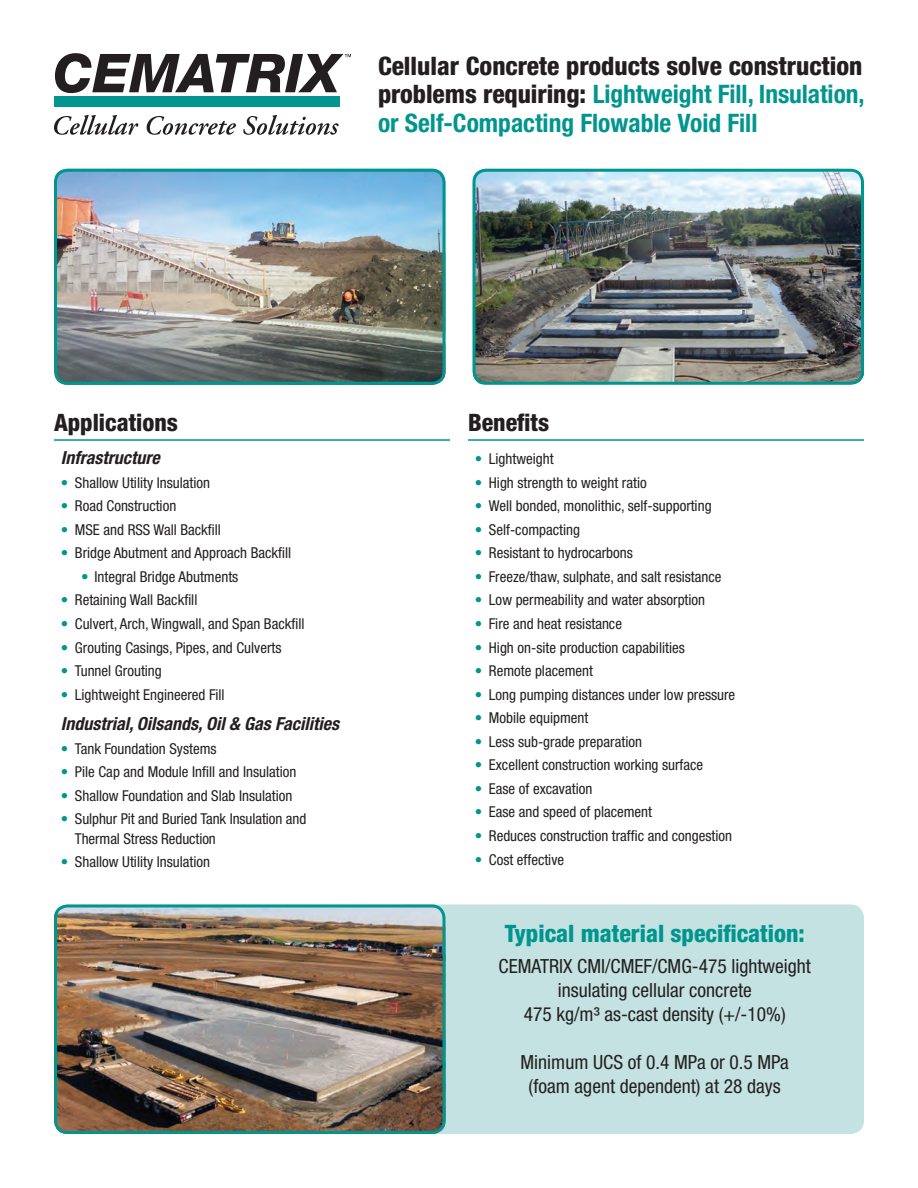
<style>
.page{position:relative;width:918px;height:1188px;background:#fff}
.page>*{position:absolute;margin:0;border:0;box-sizing:border-box;transform-origin:0 0}
.t1{font:700 condensed 25.5px/28.5px "Helvetica Neue";color:#00958e;text-align:justify}
.t2{font:800 condensed 24px "Helvetica Neue";color:#00958e}
.t3{font:800 condensed 24px "Helvetica Neue";color:#231f20}
.t4{font:condensed 19.5px/24px "Helvetica Neue";color:#231f20;text-align:center}
.t5{font:italic 700 condensed 18px "Helvetica Neue";color:#231f20}
.t6{font:condensed 15px/19.5px "Helvetica Neue";color:#231f20}
.s1{font-weight:800;color:#231f20}
.s2{color:#00958e}
</style>
<div class="page">
<div style="left:392px;top:904px;width:472px;height:230px;background:#c4e2e1;border-radius:14px"></div>
<div style="left:54px;top:97px;width:285px;height:10px;background:#00958e"></div>
<svg style="left:54px;top:115px;width:84px;height:20px"></svg>
<svg style="left:147px;top:116px;width:89px;height:19px"></svg>
<svg style="left:243px;top:115px;width:96px;height:20px"></svg>
<svg style="left:55px;top:53px;width:296px;height:40px"></svg>
<hr style="left:54px;top:439px;width:396px;height:2px;background:#00958e">
<hr style="left:468px;top:439px;width:396px;height:2px;background:#00958e">
<img style="left:54px;top:904px;width:392px;height:230px">
<div style="left:54px;top:904px;width:392px;height:230px;border:3px solid #00958e;border-radius:12px"></div>
<img style="left:56px;top:169px;width:386px;height:212px">
<div style="left:54px;top:169px;width:392px;height:216px;border:3px solid #00958e;border-radius:12px"></div>
<img style="left:474px;top:169px;width:390px;height:214px">
<div style="left:473px;top:169px;width:391px;height:216px;border:3px solid #00958e;border-radius:12px"></div>
<h1 class="t1" style="left:378px;top:51px;width:488px"><span class="s1">Cellular Concrete products solve construction problems requiring:</span> Lightweight Fill, Insulation, or Self-Compacting Flowable Void Fill</h1>
<h2 class="t3" style="left:54px;top:408px;width:126px">Applications</h2>
<p class="t5" style="left:61px;top:447px;width:100px">Infrastructure</p>
<p class="t6" style="left:61px;top:473px;width:151px"><span class="s2">•</span> Shallow Utility Insulation</p>
<p class="t6" style="left:61px;top:496px;width:117px"><span class="s2">•</span> Road Construction</p>
<p class="t6" style="left:61px;top:520px;width:162px"><span class="s2">•</span> MSE and RSS Wall Backfill</p>
<p class="t6" style="left:61px;top:543px;width:232px"><span class="s2">•</span> Bridge Abutment and Approach Backfill</p>
<p class="t6" style="left:81px;top:567px;width:159px"><span class="s2">•</span> Integral Bridge Abutments</p>
<p class="t6" style="left:61px;top:590px;width:138px"><span class="s2">•</span> Retaining Wall Backfill</p>
<p class="t6" style="left:61px;top:614px;width:245px"><span class="s2">•</span> Culvert, Arch, Wingwall, and Span Backfill</p>
<p class="t6" style="left:61px;top:637px;width:222px"><span class="s2">•</span> Grouting Casings, Pipes, and Culverts</p>
<p class="t6" style="left:61px;top:661px;width:103px"><span class="s2">•</span> Tunnel Grouting</p>
<p class="t6" style="left:61px;top:685px;width:165px"><span class="s2">•</span> Lightweight Engineered Fill</p>
<p class="t5" style="left:61px;top:713px;width:280px">Industrial, Oilsands, Oil &amp; Gas Facilities</p>
<p class="t6" style="left:61px;top:738px;width:157px"><span class="s2">•</span> Tank Foundation Systems</p>
<p class="t6" style="left:61px;top:762px;width:237px"><span class="s2">•</span> Pile Cap and Module Infill and Insulation</p>
<p class="t6" style="left:61px;top:785px;width:233px"><span class="s2">•</span> Shallow Foundation and Slab Insulation</p>
<p class="t6" style="left:75px;top:809px;width:233px;text-indent:-14px"><span class="s2">•</span> Sulphur Pit and Buried Tank Insulation and<br>Thermal Stress Reduction</p>
<p class="t6" style="left:61px;top:852px;width:151px"><span class="s2">•</span> Shallow Utility Insulation</p>
<h2 class="t3" style="left:468px;top:408px;width:83px">Benefits</h2>
<p class="t6" style="left:475px;top:449px;width:80px"><span class="s2">•</span> Lightweight</p>
<p class="t6" style="left:475px;top:473px;width:174px"><span class="s2">•</span> High strength to weight ratio</p>
<p class="t6" style="left:475px;top:496px;width:238px"><span class="s2">•</span> Well bonded, monolithic, self-supporting</p>
<p class="t6" style="left:475px;top:520px;width:107px"><span class="s2">•</span> Self-compacting</p>
<p class="t6" style="left:475px;top:543px;width:160px"><span class="s2">•</span> Resistant to hydrocarbons</p>
<p class="t6" style="left:475px;top:567px;width:248px"><span class="s2">•</span> Freeze/thaw, sulphate, and salt resistance</p>
<p class="t6" style="left:475px;top:590px;width:232px"><span class="s2">•</span> Low permeability and water absorption</p>
<p class="t6" style="left:475px;top:614px;width:149px"><span class="s2">•</span> Fire and heat resistance</p>
<p class="t6" style="left:475px;top:637px;width:212px"><span class="s2">•</span> High on-site production capabilities</p>
<p class="t6" style="left:475px;top:661px;width:120px"><span class="s2">•</span> Remote placement</p>
<p class="t6" style="left:475px;top:685px;width:262px"><span class="s2">•</span> Long pumping distances under low pressure</p>
<p class="t6" style="left:475px;top:708px;width:115px"><span class="s2">•</span> Mobile equipment</p>
<p class="t6" style="left:475px;top:732px;width:169px"><span class="s2">•</span> Less sub-grade preparation</p>
<p class="t6" style="left:475px;top:755px;width:230px"><span class="s2">•</span> Excellent construction working surface</p>
<p class="t6" style="left:475px;top:779px;width:119px"><span class="s2">•</span> Ease of excavation</p>
<p class="t6" style="left:475px;top:802px;width:179px"><span class="s2">•</span> Ease and speed of placement</p>
<p class="t6" style="left:475px;top:826px;width:259px"><span class="s2">•</span> Reduces construction traffic and congestion</p>
<p class="t6" style="left:475px;top:849px;width:91px"><span class="s2">•</span> Cost effective</p>
<h2 class="t2" style="left:505px;top:919px;width:302px">Typical material specification:</h2>
<h3 class="t4" style="left:499px;top:954px;width:314px">CEMATRIX CMI/CMEF/CMG-475 lightweight insulating cellular concrete<br>475 kg/m³ as-cast density (+/-10%)</h3>
<h3 class="t4" style="left:521px;top:1050px;width:270px">Minimum UCS of 0.4 MPa or 0.5 MPa (foam agent dependent) at 28 days</h3>
</div>
